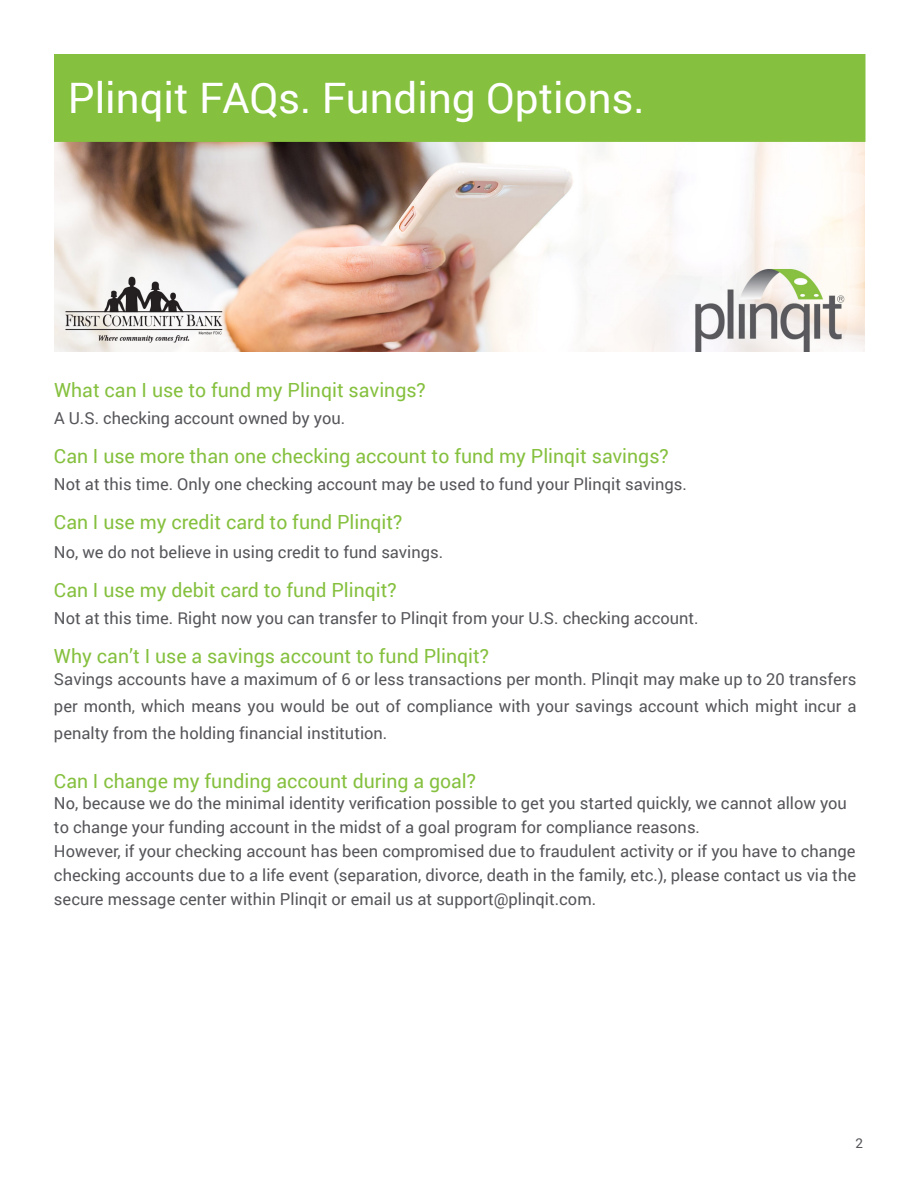
<style>
.page{position:relative;width:918px;height:1188px;background:#fff}
.page>*{position:absolute;margin:0;border:0;box-sizing:border-box;transform-origin:0 0}
.t1{font:42px "Roboto";color:#fff}
.t2{font:19.5px "Roboto";color:#85c03e}
.t3{font:16.5px/24px "Roboto";color:#55565a;text-align:justify}
.t4{font:13.5px "Roboto";color:#55565a}
</style>
<div class="page">
<img style="left:54px;top:142px;width:810px;height:209px">
<div style="left:54px;top:54px;width:812px;height:88px;background:#85c03e;border:2px solid #85c03e"></div>
<h1 class="t1" style="left:68px;top:69px;width:578px">Plinqit FAQs. Funding Options.</h1>
<p class="t2" style="left:54px;top:377px;width:373px">What can I use to fund my Plinqit savings?</p>
<p class="t3" style="left:54px;top:406px;width:293px">A U.S. checking account owned by you.</p>
<p class="t2" style="left:54px;top:443px;width:616px">Can I use more than one checking account to fund my Plinqit savings?</p>
<p class="t3" style="left:54px;top:472px;width:634px">Not at this time. Only one checking account may be used to fund your Plinqit savings.</p>
<p class="t2" style="left:54px;top:509px;width:350px">Can I use my credit card to fund Plinqit?</p>
<p class="t3" style="left:54px;top:539px;width:391px">No, we do not believe in using credit to fund savings.</p>
<p class="t2" style="left:54px;top:576px;width:344px">Can I use my debit card to fund Plinqit?</p>
<p class="t3" style="left:54px;top:605px;width:646px">Not at this time. Right now you can transfer to Plinqit from your U.S. checking account.</p>
<p class="t2" style="left:54px;top:642px;width:437px">Why can’t I use a savings account to fund Plinqit?</p>
<p class="t3" style="left:54px;top:665px;width:804px;line-height:27px">Savings accounts have a maximum of 6 or less transactions per month. Plinqit may make up to 20 transfers per month, which means you would be out of compliance with your savings account which might incur a penalty from the holding financial institution.</p>
<p class="t2" style="left:54px;top:768px;width:424px">Can I change my funding account during a goal?</p>
<p class="t3" style="left:54px;top:790px;width:804px;text-align:left">No, because we do the minimal identity verification possible to get you started quickly, we cannot allow you to change your funding account in the midst of a goal program for compliance reasons.<br>However, if your checking account has been compromised due to fraudulent activity or if you have to change checking accounts due to a life event (separation, divorce, death in the family, etc.), please contact us via the secure message center within Plinqit or email us at support@plinqit.com.</p>
<p class="t4" style="left:856px;top:1134px;width:9px">2</p>
</div>
